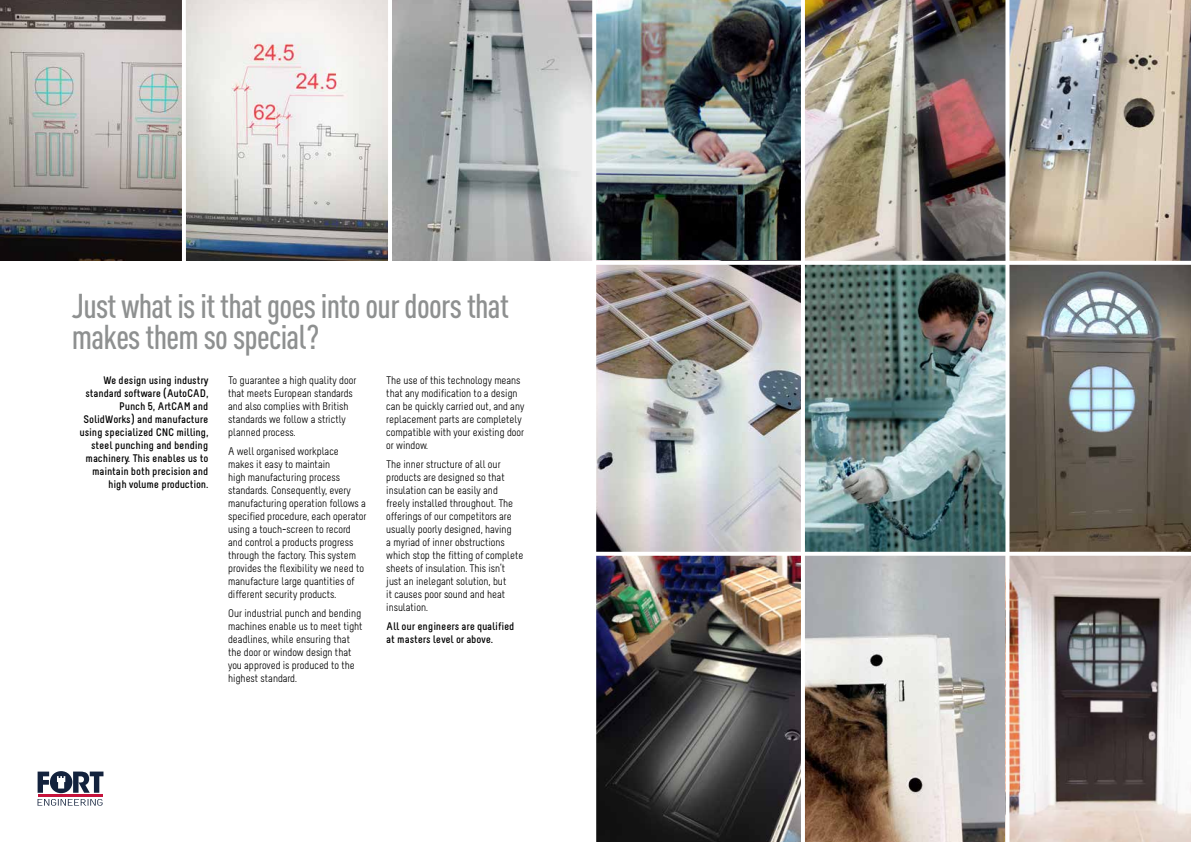
<style>
.page{position:relative;width:1191px;height:842px;background:#fff}
.page>*{position:absolute;margin:0;border:0;box-sizing:border-box;transform-origin:0 0}
.t1{font:500 34px/31.6px "DIN Cond";letter-spacing:-.02em;color:#8e9090}
.t2{font:11px/13px "Melbourne";color:#000}
.t3{font:700 11px/13px "Melbourne";color:#000;text-align:right}
.s1{font-family:"Atlas Grotesk"}
</style>
<div class="page">
<img style="left:805px;top:0;width:386px;height:552px">
<svg style="left:38px;top:799px;width:65px;height:7px"></svg>
<svg style="left:38px;top:771px;width:65px;height:22px"></svg>
<hr style="left:38px;top:794px;width:64px;height:3px;background:#c6123c">
<img style="left:596px;top:0;width:205px;height:261px">
<img style="left:0;top:0;width:592px;height:261px">
<img style="left:596px;top:265px;width:205px;height:287px">
<img style="left:596px;top:556px;width:595px;height:286px">
<svg style="left:606px;top:261px;width:585px;height:4px"></svg>
<svg style="left:596px;top:555px;width:595px;height:1px"></svg>
<hr style="left:801px;top:0;width:4px;height:842px;background:#fff">
<hr style="left:388px;top:0;width:4px;height:842px;background:#fff">
<hr style="left:182px;top:0;width:4px;height:842px;background:#fff">
<svg style="left:1005px;top:0;width:4px;height:842px"></svg>
<h1 class="t1" style="left:72px;top:289px;width:438px">Just what is it that goes into our doors that makes them so special?</h1>
<p class="t3" style="left:80px;top:374px;width:130px">We design using industry standard software (AutoCAD,<br>Punch 5, ArtCAM and<br>SolidWorks) and manufacture using specialized CNC milling, steel punching and bending machinery. This enables us to maintain both precision and high volume production.</p>
<p class="t2" style="left:228px;top:374px;width:130px">To guarantee a high quality door that meets European standards and also complies with British standards we follow a strictly planned process.</p>
<p class="t2" style="left:228px;top:445px;width:140px">A well organised workplace makes it easy to maintain<br>high manufacturing process standards. Consequently, every manufacturing operation follows a specified procedure, each operator using a touch<span class="s1">-</span>screen to record and control a products progress through the factory. This system provides the flexibility we need to manufacture large quantities of different security products.</p>
<p class="t2" style="left:228px;top:607px;width:136px">Our industrial punch and bending machines enable us to meet tight deadlines, while ensuring that the door or window design that you approved is produced to the highest standard.</p>
<p class="t2" style="left:386px;top:374px;width:140px">The use of this technology means that any modification to a design can be quickly carried out, and any replacement parts are completely compatible with your existing door or window.</p>
<p class="t2" style="left:386px;top:458px;width:139px">The inner structure of all our products are designed so that insulation can be easily and freely installed throughout. The offerings of our competitors are usually poorly designed, having<br>a myriad of inner obstructions which stop the fitting of complete sheets of insulation. This isn’t<br>just an inelegant solution, but<br>it causes poor sound and heat insulation.</p>
<p class="t3" style="left:386px;top:620px;width:130px;text-align:left">All our engineers are qualified at masters level or above.</p>
</div>
